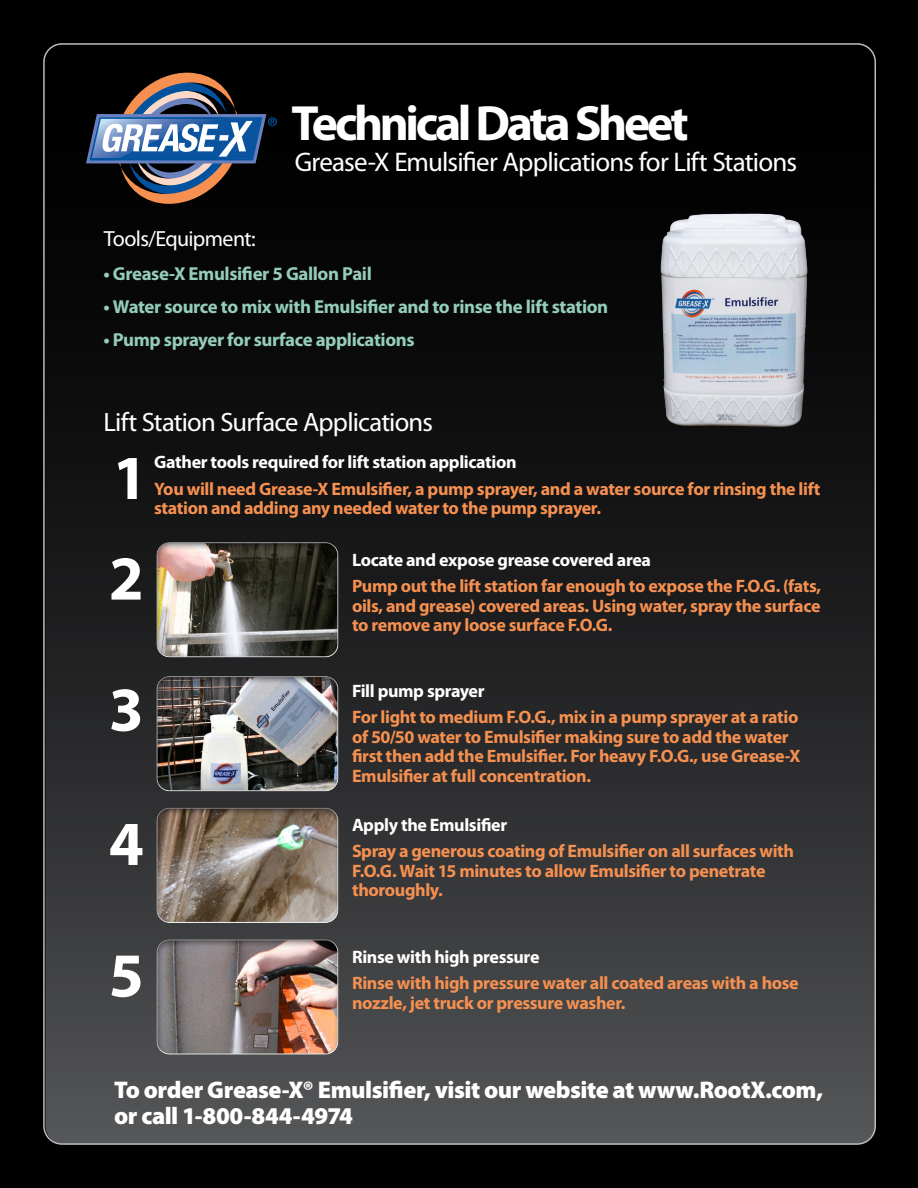
<style>
.page{position:relative;width:918px;height:1188px;background:#000001}
.page>*{position:absolute;margin:0;border:0;box-sizing:border-box;transform-origin:0 0}
.t1{font:700 63px "Myriad Pro";color:#fff}
.t2{font:700 49.8px "Myriad Pro";letter-spacing:-.07em;color:#fff}
.t3{font:27px "Myriad Pro";letter-spacing:-.03em;color:#fff}
.t4{font:26.7px "Myriad Pro";letter-spacing:-.03em;color:#fff}
.t5{font:900 24.15px/25.5px "Myriad Pro";letter-spacing:-.02em;color:#fff}
.t6{font:21.9px "Myriad Pro";letter-spacing:-.03em;color:#fff}
.t7{font:700 18.9px "Myriad Pro";letter-spacing:-.02em;color:#94cdb8}
.t8{font:700 18px/19.5px "Myriad Pro";letter-spacing:-.02em;color:#f69050}
.t9{font:700 18px "Myriad Pro";letter-spacing:-.02em;color:#fff}
</style>
<div class="page">
<div style="left:45px;top:54px;width:830px;height:1090px;background:linear-gradient(to bottom,#000,#4d4e50);border-radius:18px"></div>
<svg style="left:83px;top:72px;width:194px;height:132px"></svg>
<img style="left:632px;top:203px;width:221px;height:235px">
<div style="left:155px;top:540px;width:186px;height:119px;background:#231f20;opacity:.75"></div>
<div style="left:155px;top:674px;width:186px;height:118px;background:#231f20;opacity:.75"></div>
<div style="left:155px;top:806px;width:186px;height:118px;background:#231f20;opacity:.75"></div>
<div style="left:155px;top:937px;width:186px;height:119px;background:#231f20;opacity:.75"></div>
<p class="t2" style="left:291px;top:91px;width:399px">Technical Data Sheet</p>
<p class="t3" style="left:295px;top:145px;width:504px">Grease-X Emulsifier Applications for Lift Stations</p>
<p class="t6" style="left:104px;top:225px;width:153px">Tools/Equipment:</p>
<p class="t7" style="left:103px;top:262px;width:270px">• Grease-X Emulsifier 5 Gallon Pail</p>
<p class="t7" style="left:103px;top:295px;width:506px">• Water source to mix with Emulsifier and to rinse the lift station</p>
<p class="t7" style="left:103px;top:328px;width:313px">• Pump sprayer for surface applications</p>
<p class="t4" style="left:103px;top:406px;width:331px">Lift Station Surface Applications</p>
<p class="t1" style="left:113px;top:437px;width:36px">1</p>
<p class="t9" style="left:154px;top:450px;width:364px">Gather tools required for lift station application</p>
<p class="t8" style="left:154px;top:478px;width:668px">You will need Grease-X Emulsifier, a pump sprayer, and a water source for rinsing the lift station and adding any needed water to the pump sprayer.</p>
<p class="t1" style="left:109px;top:537px;width:36px">2</p>
<p class="t9" style="left:352px;top:548px;width:301px">Locate and expose grease covered area</p>
<p class="t8" style="left:352px;top:576px;width:471px;text-align:justify">Pump out the lift station far enough to expose the F.O.G. (fats, oils, and grease) covered areas. Using water, spray the surface to remove any loose surface F.O.G.</p>
<p class="t1" style="left:109px;top:668px;width:36px">3</p>
<p class="t1" style="left:109px;top:803px;width:36px">4</p>
<p class="t9" style="left:352px;top:679px;width:134px">Fill pump sprayer</p>
<p class="t8" style="left:352px;top:707px;width:450px">For light to medium F.O.G., mix in a pump sprayer at a ratio of 50/50 water to Emulsifier making sure to add the water first then add the Emulsifier. For heavy F.O.G., use Grease-X Emulsifier at full concentration.</p>
<p class="t9" style="left:352px;top:813px;width:157px">Apply the Emulsifier</p>
<p class="t8" style="left:352px;top:841px;width:444px">Spray a generous coating of Emulsifier on all surfaces with<br>F.O.G. Wait 15 minutes to allow Emulsifier to penetrate thoroughly.</p>
<p class="t1" style="left:109px;top:934px;width:36px">5</p>
<p class="t9" style="left:352px;top:945px;width:189px">Rinse with high pressure</p>
<p class="t8" style="left:352px;top:973px;width:448px">Rinse with high pressure water all coated areas with a hose nozzle, jet truck or pressure washer.</p>
<p class="t5" style="left:114px;top:1076px;width:710px">To order Grease-X® Emulsifier, visit our website at www.RootX.com, or call 1-800-844-4974</p>
</div>
